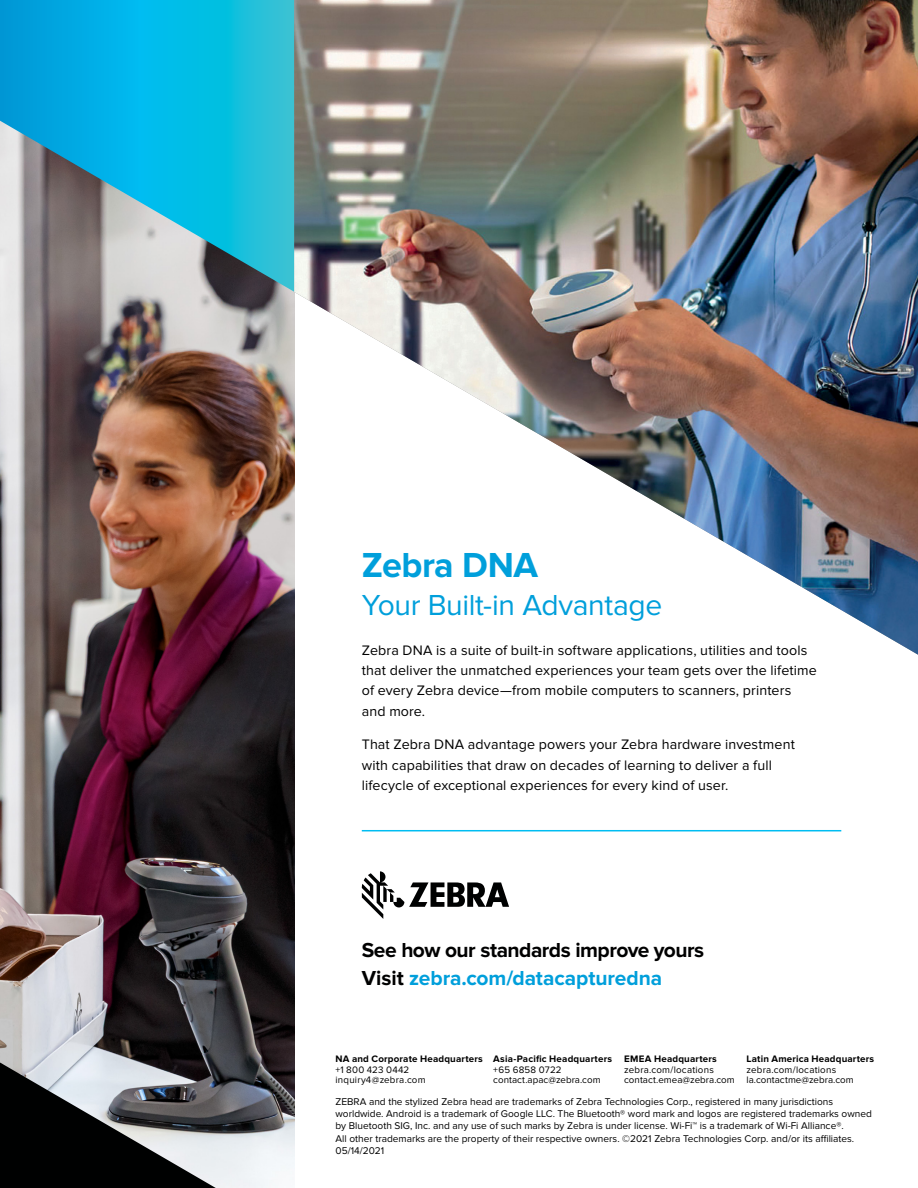
<style>
.page{position:relative;width:918px;height:1188px;background:#fff}
.page>*{position:absolute;margin:0;border:0;box-sizing:border-box;transform-origin:0 0}
.t1{font:700 36px "Proxima Nova";letter-spacing:-.015em;color:#009fdb}
.t2{font:30px "Proxima Nova";letter-spacing:-.015em;color:#009fdb}
.t3{font:700 21px/28.2px "Proxima Nova";letter-spacing:-.015em;color:#000101}
.t4{font:14.25px/20.2px "Proxima Nova";letter-spacing:.01em;color:#000}
.t5{font:10.2px/12.1px "Proxima Nova";color:#000}
.t6{font:9.75px/10.5px "Proxima Nova";letter-spacing:.01em;color:#000}
.t7{font:700 9.75px "Proxima Nova";letter-spacing:.02em;color:#000}
.s1{color:#009fdb}
</style>
<div class="page">
<img style="left:0;top:292px;width:294px;height:896px">
<img style="left:294px;top:0;width:624px;height:655px">
<svg style="left:0;top:0;width:294px;height:292px;background:#3ab0ce"></svg>
<svg style="left:0;top:1063px;width:216px;height:125px;background:#4f5053"></svg>
<svg style="left:362px;top:871px;width:147px;height:48px"></svg>
<hr style="left:362px;top:830px;width:479px;height:1px;background:#00bdf2">
<h1 class="t1" style="left:362px;top:544px;width:178px">Zebra DNA</h1>
<h2 class="t2" style="left:362px;top:591px;width:302px">Your Built-in Advantage</h2>
<h3 class="t4" style="left:362px;top:641px;width:457px">Zebra DNA is a suite of built-in software applications, utilities and tools that deliver the unmatched experiences your team gets over the lifetime of every Zebra device—from mobile computers to scanners, printers and more.</h3>
<h3 class="t4" style="left:362px;top:735px;width:435px">That Zebra DNA advantage powers your Zebra hardware investment with capabilities that draw on decades of learning to deliver a full lifecycle of exceptional experiences for every kind of user.</h3>
<h3 class="t3" style="left:362px;top:936px;width:344px">See how our standards improve yours<br>Visit <span class="s1">zebra.com/datacapturedna</span></h3>
<p class="t7" style="left:747px;top:1053px;width:129px">Latin America Headquarters</p>
<p class="t6" style="left:747px;top:1065px;width:109px">zebra.com/locations la.contactme@zebra.com</p>
<p class="t5" style="left:336px;top:1096px;width:538px">ZEBRA and the stylized Zebra head are trademarks of Zebra Technologies Corp., registered in many jurisdictions worldwide. Android is a trademark of Google LLC. The Bluetooth® word mark and logos are registered trademarks owned by Bluetooth SIG, Inc. and any use of such marks by Zebra is under license. Wi-Fi™ is a trademark of Wi-Fi Alliance®.<br>All other trademarks are the property of their respective owners. ©2021 Zebra Technologies Corp. and/or its affiliates.<br>05/14/2021</p>
<p class="t7" style="left:493px;top:1053px;width:120px">Asia-Pacific Headquarters</p>
<p class="t6" style="left:493px;top:1065px;width:109px">+65 6858 0722 contact.apac@zebra.com</p>
<p class="t7" style="left:336px;top:1053px;width:149px">NA and Corporate Headquarters</p>
<p class="t6" style="left:336px;top:1065px;width:92px">+1 800 423 0442 inquiry4@zebra.com</p>
<p class="t7" style="left:624px;top:1053px;width:94px">EMEA Headquarters</p>
<p class="t6" style="left:624px;top:1065px;width:112px">zebra.com/locations contact.emea@zebra.com</p>
</div>
